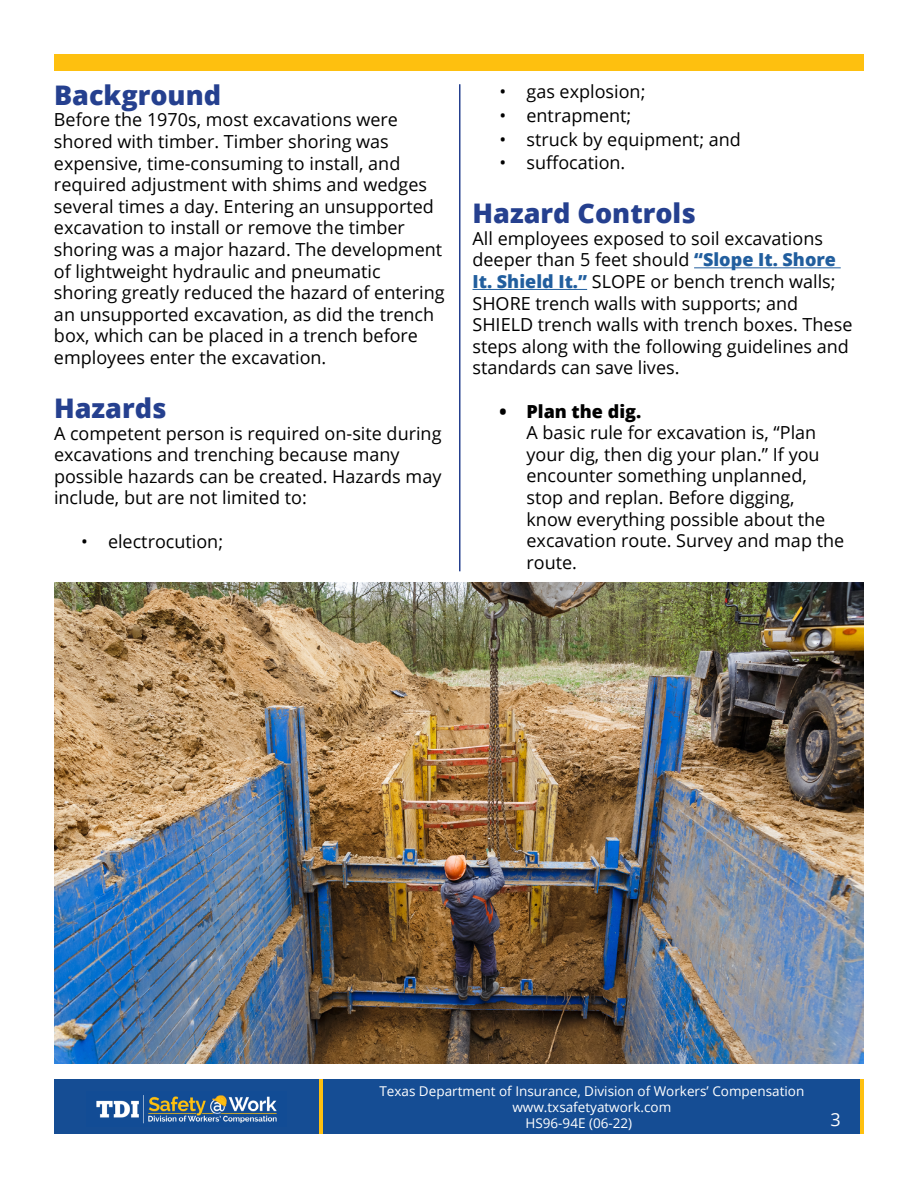
<style>
.page{position:relative;width:918px;height:1188px;background:#fff}
.page>*{position:absolute;margin:0;border:0;box-sizing:border-box;transform-origin:0 0}
.t1{font:800 27px "Open Sans";color:#25408f}
.t2{font:18px/21.6px "Open Sans";color:#000}
.t3{font:800 18px "Open Sans";color:#000}
.t4{font:18px "Open Sans";color:#fff}
.t5{font:13.5px "Open Sans";color:#fff}
.s1{font-weight:800;color:#215e9e}
</style>
<div class="page">
<img style="left:54px;top:582px;width:810px;height:482px">
<div style="left:54px;top:1080px;width:810px;height:54px;background:#154d94"></div>
<img style="left:96px;top:1095px;width:181px;height:29px">
<hr style="left:860px;top:1080px;width:4px;height:54px;background:#fec00f">
<hr style="left:319px;top:1080px;width:4px;height:54px;background:#fec00f">
<hr style="left:459px;top:84px;width:1px;height:487px;background:#25408f">
<div style="left:54px;top:54px;width:810px;height:17px;background:#fec00f"></div>
<hr style="left:694px;top:267px;width:147px;height:1px;background:#215e9e">
<hr style="left:472px;top:289px;width:115px;height:1px;background:#215e9e">
<h1 class="t1" style="left:54px;top:75px;width:169px">Background</h1>
<p class="t2" style="left:54px;top:109px;width:392px">Before the 1970s, most excavations were shored with timber. Timber shoring was expensive, time-consuming to install, and required adjustment with shims and wedges several times a day. Entering an unsupported excavation to install or remove the timber shoring was a major hazard. The development of lightweight hydraulic and pneumatic shoring greatly reduced the hazard of entering an unsupported excavation, as did the trench box, which can be placed in a trench before employees enter the excavation.</p>
<h1 class="t1" style="left:54px;top:388px;width:114px">Hazards</h1>
<p class="t2" style="left:54px;top:422px;width:389px">A competent person is required on-site during excavations and trenching because many possible hazards can be created. Hazards may include, but are not limited to:</p>
<p class="t2" style="left:81px;top:530px;width:144px">• electrocution;</p>
<p class="t2" style="left:500px;top:80px;width:147px">• gas explosion;</p>
<p class="t2" style="left:500px;top:104px;width:133px">• entrapment;</p>
<p class="t2" style="left:500px;top:128px;width:243px">• struck by equipment; and</p>
<p class="t2" style="left:500px;top:151px;width:127px">• suffocation.</p>
<h1 class="t1" style="left:472px;top:193px;width:225px">Hazard Controls</h1>
<p class="t2" style="left:472px;top:227px;width:381px">All employees exposed to soil excavations deeper than 5 feet should <span class="s1">“Slope It. Shore It. Shield It.”</span> SLOPE or bench trench walls; SHORE trench walls with supports; and SHIELD trench walls with trench boxes. These steps along with the following guidelines and standards can save lives.</p>
<p class="t3" style="left:500px;top:397px;width:143px">• Plan the dig.</p>
<p class="t2" style="left:526px;top:421px;width:319px">A basic rule for excavation is, “Plan your dig, then dig your plan.” If you encounter something unplanned, stop and replan. Before digging, know everything possible about the excavation route. Survey and map the route.</p>
<p class="t5" style="left:379px;top:1082px;width:426px">Texas Department of Insurance, Division of Workers’ Compensation</p>
<p class="t5" style="left:512px;top:1098px;width:160px">www.txsafetyatwork.com</p>
<p class="t5" style="left:525px;top:1114px;width:108px">HS96-94E (06-22)</p>
<p class="t4" style="left:831px;top:1107px;width:12px">3</p>
</div>
